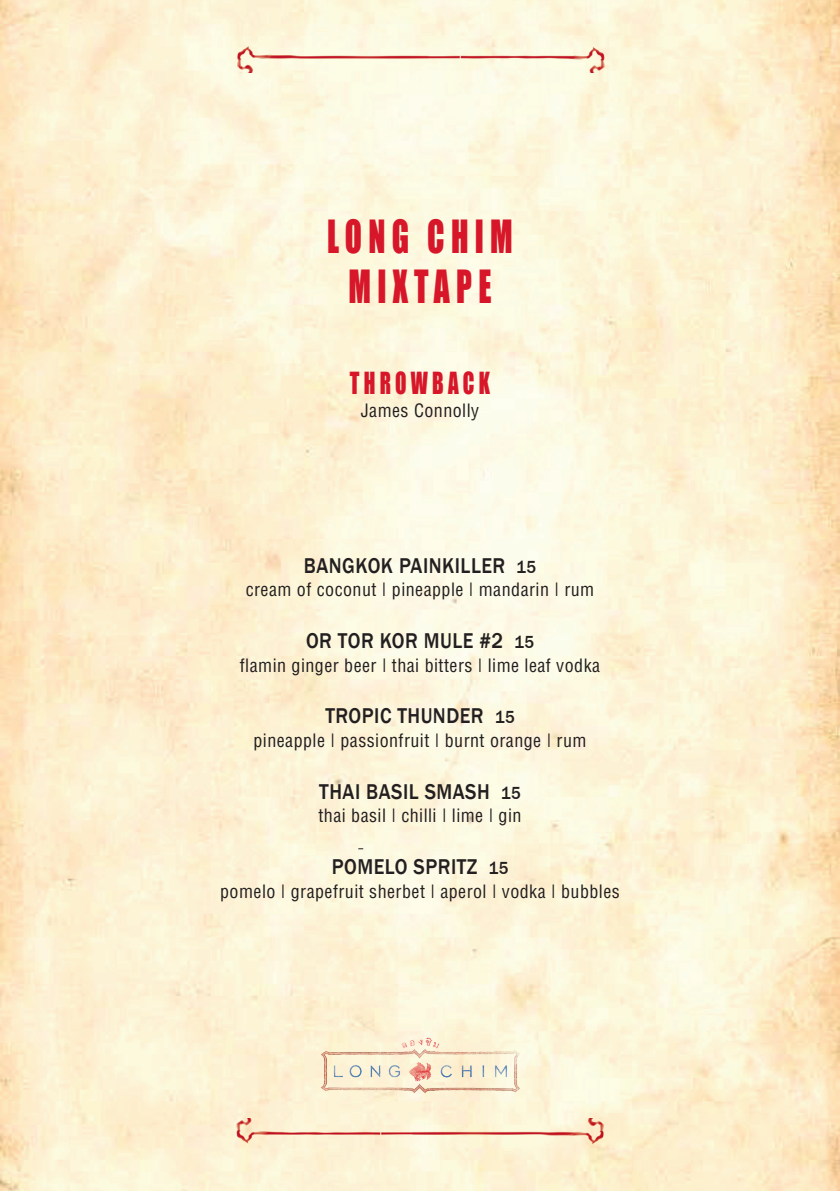
<style>
.page{position:relative;width:840px;height:1191px;background:#fff}
.page>*{position:absolute;margin:0;border:0;box-sizing:border-box;transform-origin:0 0}
.t1{font:42px/50.4px "Impact";letter-spacing:.2em;color:#d71729;text-align:center;scale:.75 1}
.t2{font:28px "Impact";letter-spacing:.2em;color:#d71729;scale:.75 1}
.t3{font:500 22px "Franklin Gothic";letter-spacing:.025em;color:#231f20;scale:.9 1}
.t4{font:condensed 18px "Helvetica";letter-spacing:.025em;color:#231f20}
.s1{font-size:18px}
</style>
<div class="page">
<img style="left:0;top:0;width:839px;height:1191px">
<img style="left:232px;top:31px;width:375px;height:41px">
<img style="left:232px;top:1118px;width:375px;height:40px">
<img style="left:315px;top:1036px;width:209px;height:59px">
<h1 class="t1" style="left:327px;top:210px;width:249px">LONG CHIM<br>MIXTAPE</h1>
<h2 class="t2" style="left:350px;top:361px;width:188px">THROWBACK</h2>
<p class="t4" style="left:360px;top:399px;width:120px">James Connolly</p>
<p class="t3" style="left:304px;top:552px;width:259px">BANGKOK PAINKILLER <span class="s1">15</span></p>
<p class="t4" style="left:245px;top:578px;width:350px">cream of coconut | pineapple | mandarin | rum</p>
<p class="t3" style="left:306px;top:627px;width:254px">OR TOR KOR MULE #2 <span class="s1">15</span></p>
<p class="t4" style="left:240px;top:653px;width:361px">flamin ginger beer | thai bitters | lime leaf vodka</p>
<p class="t3" style="left:325px;top:702px;width:211px">TROPIC THUNDER <span class="s1">15</span></p>
<p class="t4" style="left:253px;top:729px;width:334px">pineapple | passionfruit | burnt orange | rum</p>
<p class="t3" style="left:319px;top:778px;width:225px">THAI BASIL SMASH <span class="s1">15</span></p>
<p class="t4" style="left:318px;top:804px;width:204px">thai basil | chilli | lime | gin</p>
<p class="t3" style="left:331px;top:853px;width:197px">POMELO SPRITZ <span class="s1">15</span></p>
<p class="t4" style="left:220px;top:880px;width:401px">pomelo | grapefruit sherbet | aperol | vodka | bubbles</p>
</div>
